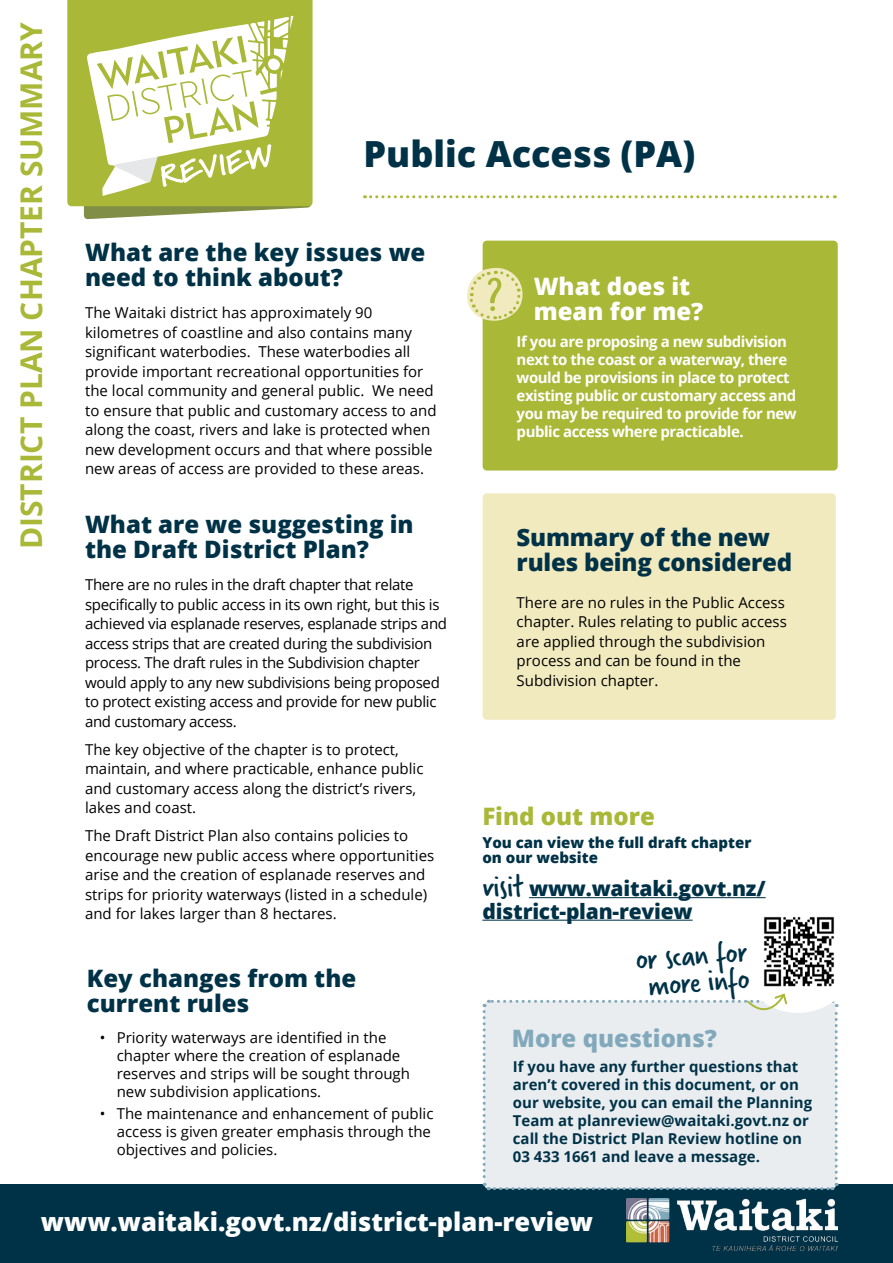
<style>
.page{position:relative;width:893px;height:1263px;background:#fff}
.page>*{position:absolute;margin:0;border:0;box-sizing:border-box;transform-origin:0 0}
.t1{font:800 36px "Open Sans";color:#003247}
.t2{font:33px/27px "Verveine";color:#003247;text-align:center}
.t3{font:700 30px "Open Sans";color:#a9b837}
.t4{font:800 25.5px "Open Sans";color:#fff}
.t5{font:800 24px/25.5px "Open Sans";color:#003247}
.t6{font:800 24px/25.5px "Open Sans";color:#fff}
.t7{font:800 24px "Open Sans";color:#82a9bb}
.t8{font:800 24px "Open Sans";color:#a9b837}
.t9{font:800 21px/22.5px "Open Sans";letter-spacing:-.01em;color:#003247}
.t10{font:15px/19.5px "Open Sans";color:#000}
.t11{font:15px/19.5px "Open Sans";letter-spacing:-.02em;color:#000}
.t12{font:700 15px/18px "Open Sans";color:#003247}
.t13{font:700 15px/18px "Open Sans";letter-spacing:-.03em;color:#fff}
.t14{font:800 15px/15px "Open Sans";color:#003247}
.s1{font-family:"Verveine";font-weight:400;font-size:33px}
</style>
<div class="page">
<div style="left:0;top:1184px;width:893px;height:79px;background:#003247"></div>
<img style="left:627px;top:1199px;width:210px;height:51px">
<div style="left:483px;top:241px;width:355px;height:229px;background:#a9b837;border-radius:4px"></div>
<svg style="left:467px;top:267px;width:56px;height:54px"></svg>
<div style="left:483px;top:493px;width:353px;height:227px;background:#f2eabf;border-radius:4px"></div>
<img style="left:763px;top:916px;width:72px;height:71px">
<svg style="left:482px;top:993px;width:357px;height:198px;background:#e7ebee"></svg>
<hr style="left:529px;top:897px;width:237px;height:1px;background:#003247">
<hr style="left:482px;top:920px;width:211px;height:1px;background:#003247">
<svg style="left:84px;top:206px;width:227px;height:13px"></svg>
<div style="left:67px;top:0;width:246px;height:206px;background:#a9b837"></div>
<svg style="left:371px;top:195px;width:464px;height:3px"></svg>
<svg style="left:87px;top:16px;width:206px;height:180px"></svg>
<h3 class="t3" style="left:10px;top:549px;width:529px;rotate:-90deg">DISTRICT PLAN CHAPTER SUMMARY</h3>
<h1 class="t1" style="left:364px;top:126px;width:333px">Public Access (PA)</h1>
<h3 class="t5" style="left:85px;top:238px;width:342px">What are the key issues we need to think about?</h3>
<p class="t10" style="left:85px;top:303px;width:353px">The Waitaki district has approximately 90 kilometres of coastline and also contains many significant waterbodies. These waterbodies all provide important recreational opportunities for the local community and general public. We need to ensure that public and customary access to and along the coast, rivers and lake is protected when new development occurs and that where possible new areas of access are provided to these areas.</p>
<h3 class="t5" style="left:85px;top:510px;width:330px">What are we suggesting in the Draft District Plan?</h3>
<p class="t11" style="left:85px;top:575px;width:364px">There are no rules in the draft chapter that relate specifically to public access in its own right, but this is achieved via esplanade reserves, esplanade strips and access strips that are created during the subdivision process. The draft rules in the Subdivision chapter would apply to any new subdivisions being proposed to protect existing access and provide for new public and customary access.</p>
<p class="t10" style="left:85px;top:739px;width:340px">The key objective of the chapter is to protect, maintain, and where practicable, enhance public and customary access along the district’s rivers, lakes and coast.</p>
<p class="t10" style="left:85px;top:826px;width:351px">The Draft District Plan also contains policies to encourage new public access where opportunities arise and the creation of esplanade reserves and strips for priority waterways (listed in a schedule) and for lakes larger than 8 hectares.</p>
<h3 class="t5" style="left:87px;top:964px;width:271px">Key changes from the current rules</h3>
<p class="t10" style="left:117px;top:1028px;width:295px;line-height:18px;text-indent:-17px">• Priority waterways are identified in the chapter where the creation of esplanade reserves and strips will be sought through new subdivision applications.</p>
<p class="t10" style="left:117px;top:1104px;width:318px;line-height:18px;text-indent:-17px">• The maintenance and enhancement of public access is given greater emphasis through the objectives and policies.</p>
<h3 class="t6" style="left:534px;top:272px;width:171px">What does it mean for me?</h3>
<p class="t13" style="left:517px;top:332px;width:282px">If you are proposing a new subdivision next to the coast or a waterway, there would be provisions in place to protect existing public or customary access and you may be required to provide for new public access where practicable.</p>
<h3 class="t5" style="left:517px;top:523px;width:277px">Summary of the new rules being considered</h3>
<p class="t10" style="left:517px;top:592px;width:272px">There are no rules in the Public Access chapter. Rules relating to public access are applied through the subdivision process and can be found in the Subdivision chapter.</p>
<h3 class="t8" style="left:482px;top:797px;width:174px">Find out more</h3>
<p class="t14" style="left:482px;top:834px;width:271px">You can view the full draft chapter on our website</p>
<h3 class="t9" style="left:482px;top:876px;width:285px"><span class="s1">visit</span> www.waitaki.govt.nz/ district-plan-review</h3>
<h2 class="t2" style="left:635px;top:946px;width:113px;rotate:-4deg">or scan for more info</h2>
<h3 class="t7" style="left:512px;top:1020px;width:207px">More questions?</h3>
<p class="t12" style="left:513px;top:1057px;width:301px">If you have any further questions that aren’t covered in this document, or on our website, you can email the Planning Team at planreview@waitaki.govt.nz or call the District Plan Review hotline on 03 433 1661 and leave a message.</p>
<h3 class="t4" style="left:41px;top:1202px;width:554px">www.waitaki.govt.nz/district-plan-review</h3>
</div>
